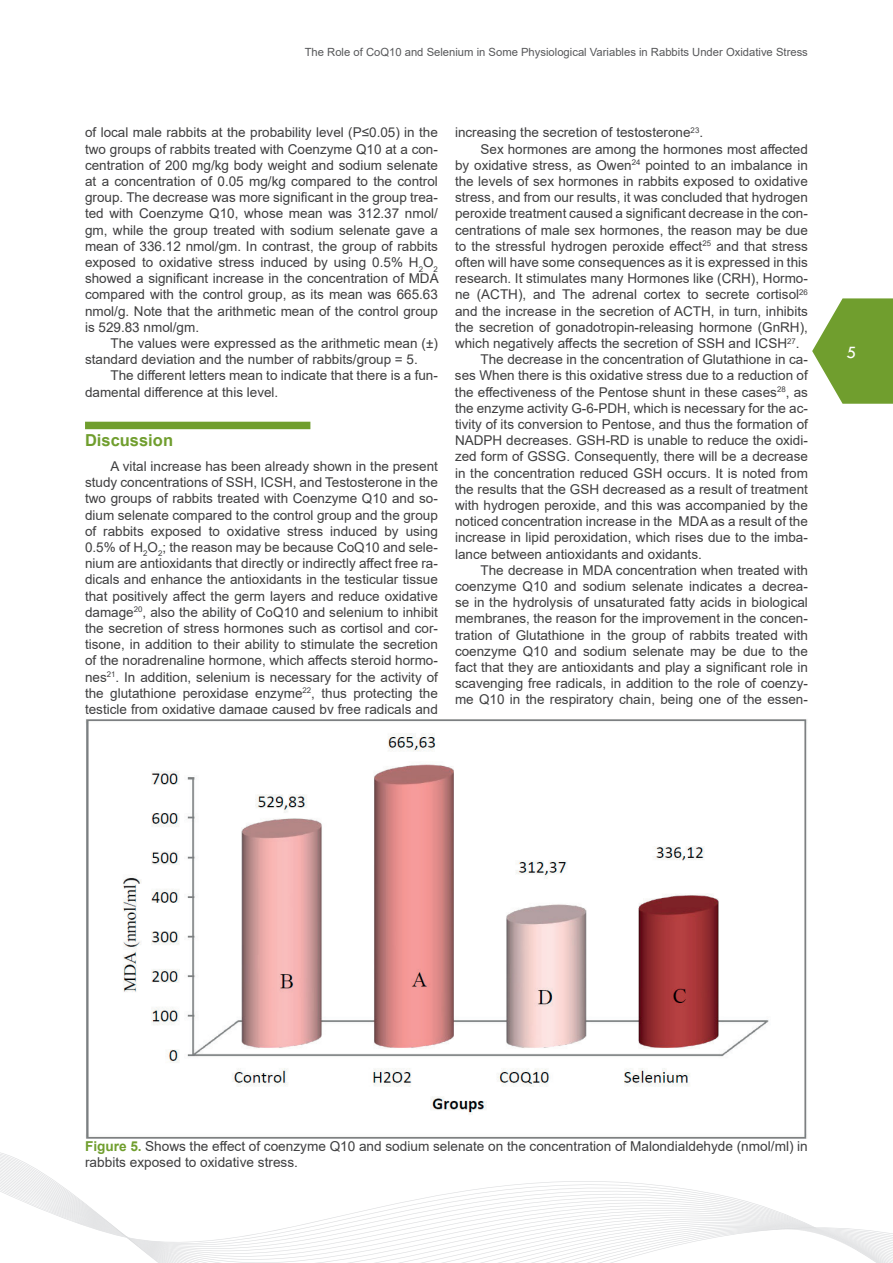
<style>
.page{position:relative;width:893px;height:1263px;background:#fff}
.page>*{position:absolute;margin:0;border:0;box-sizing:border-box;transform-origin:0 0}
.t1{font:18px "Tw Cen";color:#fff}
.t2{font:700 16.5px "Arial";color:#709e2e}
.t3{font:13.65px/16.4px "Arial";color:#3e3e3f}
.t4{font:13.5px/16.2px "Arial";color:#3e3e3f;text-align:justify}
.t5{font:11.25px "Arial";color:#57585a}
.s1{font-weight:700;color:#709e2e}
</style>
<div class="page">
<svg style="left:812px;top:298px;width:81px;height:106px"></svg>
<svg style="left:0;top:1167px;width:893px;height:96px"></svg>
<div style="left:85px;top:422px;width:225px;height:7px;background:#709e2e"></div>
<img style="left:86px;top:719px;width:721px;height:420px">
<p class="t5" style="left:305px;top:44px;width:505px">The Role of CoQ10 and Selenium in Some Physiological Variables in Rabbits Under Oxidative Stress</p>
<p class="t4" style="left:85px;top:124px;width:355px">of local male rabbits at the probability level (P≤0.05) in the two groups of rabbits treated with Coenzyme Q10 at a con&shy;centration of 200 mg/kg body weight and sodium selenate at a concentration of 0.05 mg/kg compared to the control group. The decrease was more significant in the group trea&shy;ted with Coenzyme Q10, whose mean was 312.37 nmol/ gm, while the group treated with sodium selenate gave a mean of 336.12 nmol/gm. In contrast, the group of rabbits exposed to oxidative stress induced by using 0.5% H<sub>2</sub>O<sub>2 </sub>showed a significant increase in the concentration of MDA compared with the control group, as its mean was 665.63 nmol/g. Note that the arithmetic mean of the control group is 529.83 nmol/gm.</p>
<p class="t4" style="left:85px;top:335px;width:354px;text-indent:26px">The values were expressed as the arithmetic mean (±) standard deviation and the number of rabbits/group = 5.</p>
<p class="t4" style="left:85px;top:367px;width:354px;text-indent:26px">The different letters mean to indicate that there is a fun&shy;damental difference at this level.</p>
<p class="t2" style="left:85px;top:429px;width:90px">Discussion</p>
<p class="t4" style="left:85px;top:458px;width:354px;text-indent:26px">A vital increase has been already shown in the present study concentrations of SSH, ICSH, and Testosterone in the two groups of rabbits treated with Coenzyme Q10 and so&shy;dium selenate compared to the control group and the group of rabbits exposed to oxidative stress induced by using 0.5% of H<sub>2</sub>O<sub>2</sub>; the reason may be because CoQ10 and sele&shy;nium are antioxidants that directly or indirectly affect free ra&shy;dicals and enhance the antioxidants in the testicular tissue that positively affect the germ layers and reduce oxidative damage<sup>20</sup>, also the ability of CoQ10 and selenium to inhibit the secretion of stress hormones such as cortisol and cor&shy;tisone, in addition to their ability to stimulate the secretion of the noradrenaline hormone, which affects steroid hormo&shy;nes<sup>21</sup>. In addition, selenium is necessary for the activity of the glutathione peroxidase enzyme<sup>22</sup>, thus protecting the testicle from oxidative damage caused by free radicals and</p>
<p class="t4" style="left:455px;top:124px;width:250px">increasing the secretion of testosterone<sup>23</sup>.</p>
<p class="t4" style="left:480px;top:141px;width:329px">Sex hormones are among the hormones most affected</p>
<p class="t4" style="left:455px;top:157px;width:354px">by oxidative stress, as Owen<sup>24</sup> pointed to an imbalance in</p>
<p class="t4" style="left:455px;top:173px;width:354px">the levels of sex hormones in rabbits exposed to oxidative</p>
<p class="t4" style="left:455px;top:189px;width:354px">stress, and from our results, it was concluded that hydrogen</p>
<p class="t4" style="left:455px;top:205px;width:354px">peroxide treatment caused a significant decrease in the con-</p>
<p class="t4" style="left:455px;top:222px;width:354px">centrations of male sex hormones, the reason may be due</p>
<p class="t4" style="left:455px;top:238px;width:354px">to the stressful hydrogen peroxide effect<sup>25</sup> and that stress</p>
<p class="t4" style="left:455px;top:254px;width:354px">often will have some consequences as it is expressed in this</p>
<p class="t4" style="left:455px;top:270px;width:354px">research. It stimulates many Hormones like (CRH), Hormo-</p>
<p class="t4" style="left:455px;top:286px;width:354px">ne (ACTH), and The adrenal cortex to secrete cortisol<sup>26</sup></p>
<p class="t4" style="left:455px;top:303px;width:354px">and the increase in the secretion of ACTH, in turn, inhibits</p>
<p class="t4" style="left:455px;top:319px;width:354px">the secretion of gonadotropin-releasing hormone (GnRH),</p>
<p class="t4" style="left:455px;top:335px;width:346px">which negatively affects the secretion of SSH and ICSH<sup>27</sup>.</p>
<p class="t4" style="left:480px;top:351px;width:329px">The decrease in the concentration of Glutathione in ca-</p>
<p class="t4" style="left:455px;top:367px;width:354px">ses When there is this oxidative stress due to a reduction of</p>
<p class="t4" style="left:455px;top:384px;width:354px">the effectiveness of the Pentose shunt in these cases<sup>28</sup>, as</p>
<p class="t4" style="left:455px;top:400px;width:354px">the enzyme activity G-6-PDH, which is necessary for the ac-</p>
<p class="t4" style="left:455px;top:416px;width:354px">tivity of its conversion to Pentose, and thus the formation of</p>
<p class="t4" style="left:455px;top:432px;width:354px">NADPH decreases. GSH-RD is unable to reduce the oxidi-</p>
<p class="t4" style="left:455px;top:448px;width:354px">zed form of GSSG. Consequently, there will be a decrease</p>
<p class="t4" style="left:455px;top:465px;width:354px">in the concentration reduced GSH occurs. It is noted from</p>
<p class="t4" style="left:455px;top:481px;width:354px">the results that the GSH decreased as a result of treatment</p>
<p class="t4" style="left:455px;top:497px;width:354px">with hydrogen peroxide, and this was accompanied by the</p>
<p class="t4" style="left:455px;top:513px;width:354px">noticed concentration increase in the MDA as a result of the</p>
<p class="t4" style="left:455px;top:529px;width:354px">increase in lipid peroxidation, which rises due to the imba-</p>
<p class="t4" style="left:455px;top:546px;width:248px">lance between antioxidants and oxidants.</p>
<p class="t4" style="left:480px;top:562px;width:329px">The decrease in MDA concentration when treated with</p>
<p class="t4" style="left:455px;top:578px;width:354px">coenzyme Q10 and sodium selenate indicates a decrea-</p>
<p class="t4" style="left:455px;top:594px;width:354px">se in the hydrolysis of unsaturated fatty acids in biological</p>
<p class="t4" style="left:455px;top:610px;width:354px">membranes, the reason for the improvement in the concen-</p>
<p class="t4" style="left:455px;top:627px;width:354px">tration of Glutathione in the group of rabbits treated with</p>
<p class="t4" style="left:455px;top:643px;width:354px">coenzyme Q10 and sodium selenate may be due to the</p>
<p class="t4" style="left:455px;top:659px;width:354px">fact that they are antioxidants and play a significant role in</p>
<p class="t4" style="left:455px;top:675px;width:354px">scavenging free radicals, in addition to the role of coenzy-</p>
<p class="t4" style="left:455px;top:691px;width:354px">me Q10 in the respiratory chain, being one of the essen-</p>
<h1 class="t1" style="left:846px;top:341px;width:11px">5</h1>
<p class="t3" style="left:85px;top:1138px;width:724px"><span class="s1">Figure 5.</span> Shows the effect of coenzyme Q10 and sodium selenate on the concentration of Malondialdehyde (nmol/ml) in rabbits exposed to oxidative stress.</p>
</div>
